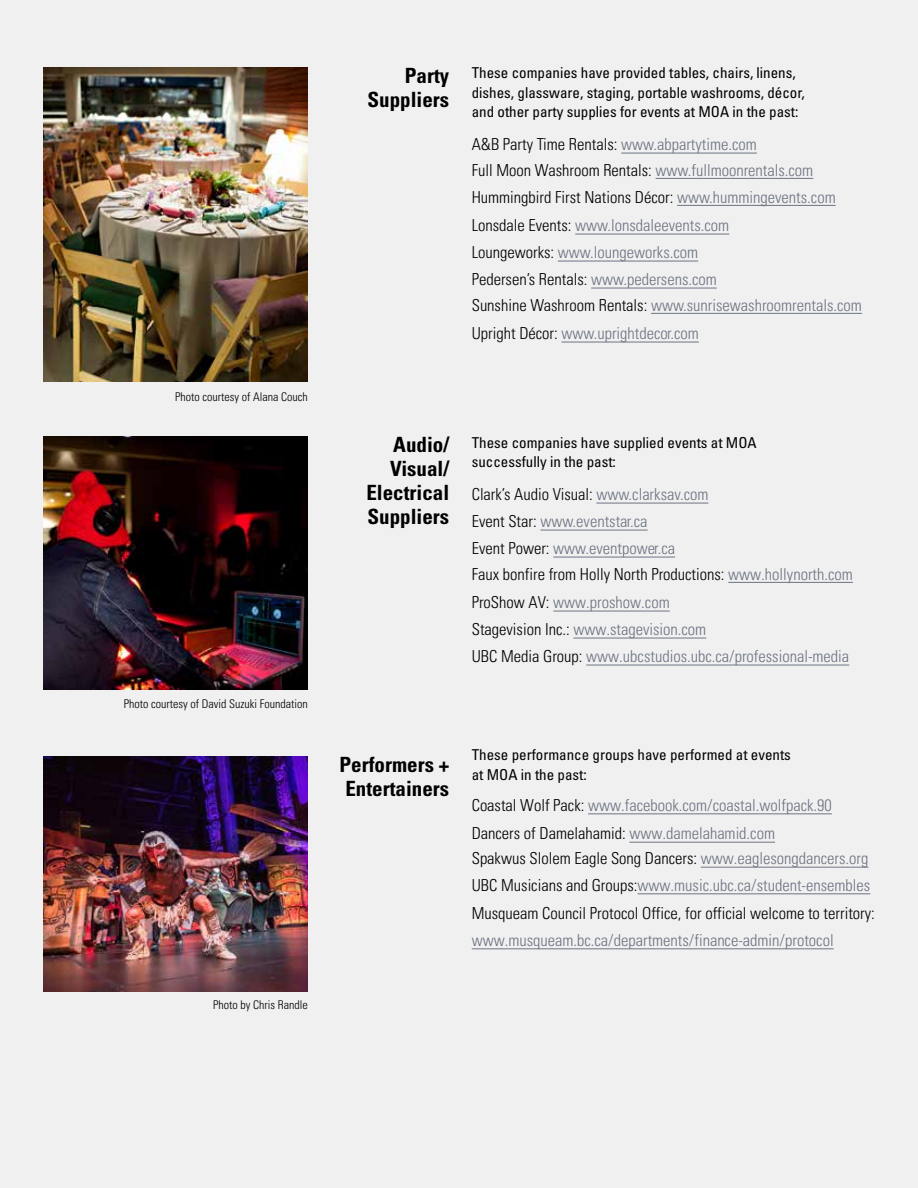
<style>
.page{position:relative;width:918px;height:1188px;background:#f1f0f0}
.page>*{position:absolute;margin:0;border:0;box-sizing:border-box;transform-origin:0 0}
.t1{font:700 condensed 21px/24px "Univers LT Pro";color:#000;text-align:right}
.t2{font:300 condensed 16.5px/27px "Univers LT Pro";color:#6c7483}
.t3{font:300 condensed 16.5px/28.7px "Univers LT Pro";color:#000}
.t4{font:condensed 15px/19.5px "Univers LT Pro";color:#000}
.t5{font:300 condensed 12px "Univers LT Pro";color:#000}
.s1{color:#6c7483}
.s2{color:#000}
</style>
<div class="page">
<hr style="left:472px;top:949px;width:362px;height:1px;background:#6c7483">
<hr style="left:638px;top:894px;width:232px;height:1px;background:#6c7483">
<hr style="left:701px;top:867px;width:167px;height:1px;background:#6c7483">
<hr style="left:629px;top:842px;width:146px;height:1px;background:#6c7483">
<hr style="left:588px;top:814px;width:244px;height:1px;background:#6c7483">
<hr style="left:586px;top:665px;width:263px;height:1px;background:#6c7483">
<hr style="left:573px;top:638px;width:133px;height:1px;background:#6c7483">
<hr style="left:553px;top:611px;width:117px;height:1px;background:#6c7483">
<hr style="left:728px;top:582px;width:125px;height:1px;background:#6c7483">
<hr style="left:553px;top:557px;width:122px;height:1px;background:#6c7483">
<hr style="left:540px;top:530px;width:108px;height:1px;background:#6c7483">
<hr style="left:596px;top:503px;width:112px;height:1px;background:#6c7483">
<hr style="left:562px;top:342px;width:137px;height:1px;background:#6c7483">
<hr style="left:651px;top:313px;width:211px;height:1px;background:#6c7483">
<hr style="left:591px;top:288px;width:126px;height:1px;background:#6c7483">
<hr style="left:558px;top:261px;width:140px;height:1px;background:#6c7483">
<hr style="left:575px;top:234px;width:154px;height:1px;background:#6c7483">
<hr style="left:677px;top:205px;width:159px;height:1px;background:#6c7483">
<hr style="left:656px;top:178px;width:157px;height:1px;background:#6c7483">
<hr style="left:621px;top:153px;width:136px;height:1px;background:#6c7483">
<img style="left:44px;top:68px;width:264px;height:314px">
<img style="left:44px;top:437px;width:264px;height:252px">
<img style="left:44px;top:757px;width:264px;height:234px">
<p class="t5" style="left:175px;top:389px;width:134px">Photo courtesy of Alana Couch</p>
<p class="t5" style="left:124px;top:696px;width:185px">Photo courtesy of David Suzuki Foundation</p>
<p class="t5" style="left:213px;top:997px;width:96px">Photo by Chris Randle</p>
<p class="t1" style="left:368px;top:63px;width:83px">Party<br>Suppliers</p>
<p class="t4" style="left:472px;top:63px;width:334px">These companies have provided tables, chairs, linens, dishes, glassware, staging, portable washrooms, décor, and other party supplies for events at MOA in the past:</p>
<p class="t3" style="left:472px;top:131px;width:343px;line-height:25.3px">A&amp;B Party Time Rentals: <span class="s1">www.abpartytime.com<br></span>Full Moon Washroom Rentals: <span class="s1">www.fullmoonrentals.com</span></p>
<p class="t3" style="left:472px;top:182px;width:365px">Hummingbird First Nations Décor: <span class="s1">www.hummingevents.com<br></span>Lonsdale Events: <span class="s1">www.lonsdaleevents.com</span></p>
<p class="t2" style="left:472px;top:238px;width:247px"><span class="s2">Loungeworks:</span> www.loungeworks.com<br><span class="s2">Pedersen’s Rentals:</span> www.pedersens.com</p>
<p class="t2" style="left:472px;top:290px;width:392px;line-height:28.7px"><span class="s2">Sunshine Washroom Rentals:</span> www.sunrisewashroomrentals.com<br><span class="s2">Upright Décor:</span> www.uprightdecor.com</p>
<p class="t1" style="left:366px;top:432px;width:84px">Audio/<br>Visual/<br>Electrical<br>Suppliers</p>
<p class="t4" style="left:472px;top:432px;width:286px">These companies have supplied events at MOA successfully in the past:</p>
<p class="t2" style="left:472px;top:480px;width:238px"><span class="s2">Clark’s Audio Visual:</span> www.clarksav.com<br><span class="s2">Event Star:</span> www.eventstar.ca<br><span class="s2">Event Power:</span> www.eventpower.ca</p>
<p class="t3" style="left:472px;top:559px;width:383px">Faux bonfire from Holly North Productions: <span class="s1">www.hollynorth.com<br></span>ProShow AV: <span class="s1">www.proshow.com</span></p>
<p class="t2" style="left:472px;top:615px;width:379px"><span class="s2">Stagevision Inc.:</span> www.stagevision.com<br><span class="s2">UBC Media Group:</span> www.ubcstudios.ubc.ca/professional-media</p>
<p class="t1" style="left:340px;top:752px;width:111px;text-align:left">Performers +<br>Entertainers</p>
<p class="t4" style="left:472px;top:745px;width:321px">These performance groups have performed at events at MOA in the past:</p>
<p class="t2" style="left:472px;top:790px;width:362px;line-height:28.3px"><span class="s2">Coastal Wolf Pack:</span> www.facebook.com/coastal.wolfpack.90<br><span class="s2">Dancers of Damelahamid:</span> www.damelahamid.com</p>
<p class="t2" style="left:472px;top:844px;width:400px"><span class="s2">Spakwus Slolem Eagle Song Dancers:</span> www.eaglesongdancers.org<br><span class="s2">UBC Musicians and Groups:</span>www.music.ubc.ca/student-ensembles</p>
<p class="t3" style="left:472px;top:898px;width:405px">Musqueam Council Protocol Office, for official welcome to territory:</p>
<p class="t2" style="left:472px;top:926px;width:363px">www.musqueam.bc.ca/departments/finance-admin/protocol</p>
</div>
